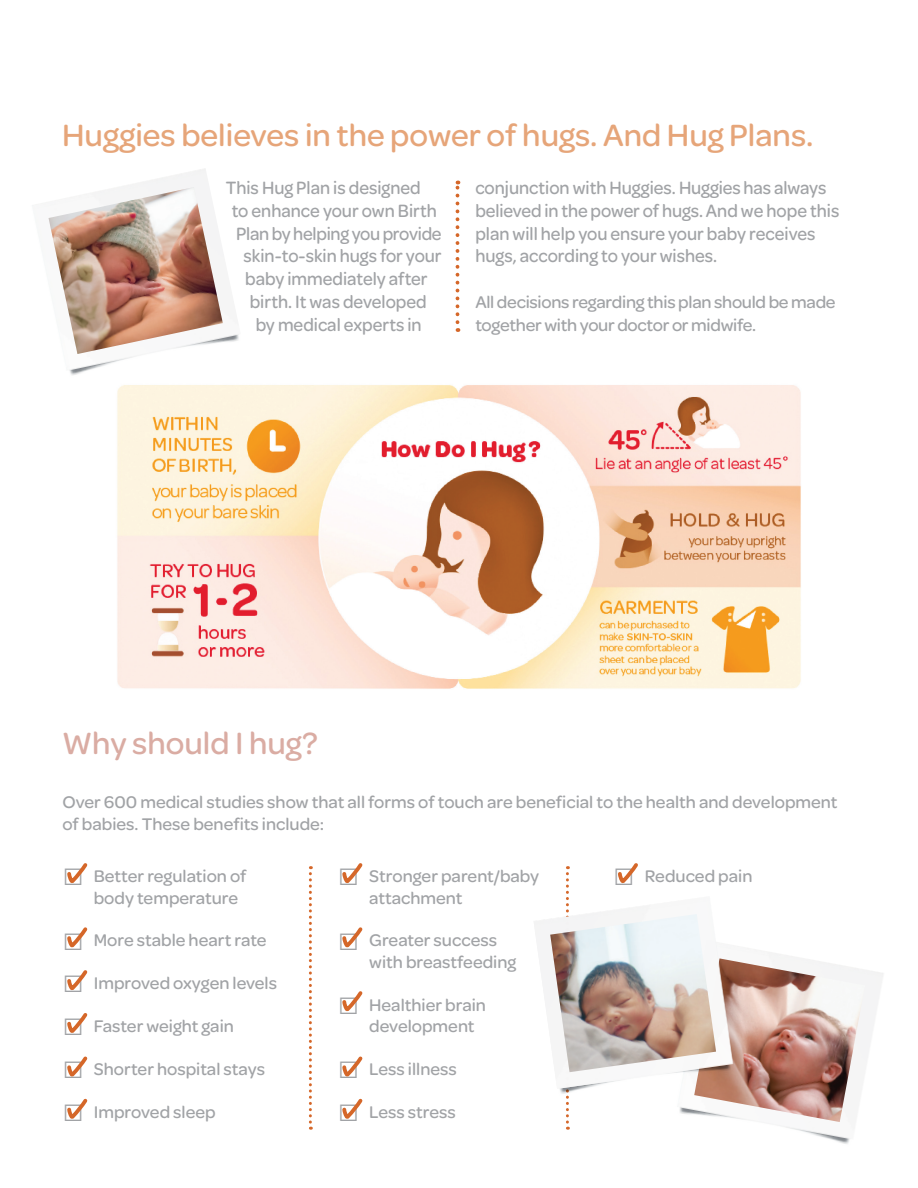
<style>
.page{position:relative;width:918px;height:1188px;background:#fff}
.page>*{position:absolute;margin:0;border:0;box-sizing:border-box;transform-origin:0 0}
.t1{font:500 32.7px "Omnes Huggies";color:#e6a579}
.t2{font:500 32.7px "Omnes Huggies";color:#daaca3}
.t3{font:500 19.05px/22.8px "Omnes Huggies";color:#a1a3a6;scale:.95 1}
.t4{font:500 18px/21.6px "Omnes Huggies";color:#a1a3a6}
.s1{font-family:"Arial";font-weight:400;font-size:35.7px}
</style>
<div class="page">
<svg style="left:566px;top:866px;width:3px;height:264px"></svg>
<svg style="left:456px;top:181px;width:3px;height:141px"></svg>
<svg style="left:309px;top:866px;width:3px;height:264px"></svg>
<svg style="left:342px;top:863px;width:21px;height:20px"></svg>
<svg style="left:67px;top:863px;width:21px;height:20px"></svg>
<svg style="left:67px;top:927px;width:21px;height:21px"></svg>
<svg style="left:67px;top:970px;width:21px;height:21px"></svg>
<svg style="left:67px;top:1013px;width:21px;height:20px"></svg>
<svg style="left:67px;top:1056px;width:21px;height:21px"></svg>
<svg style="left:67px;top:1098px;width:21px;height:21px"></svg>
<svg style="left:342px;top:927px;width:21px;height:21px"></svg>
<svg style="left:342px;top:991px;width:21px;height:21px"></svg>
<svg style="left:618px;top:863px;width:20px;height:21px"></svg>
<svg style="left:342px;top:1056px;width:21px;height:21px"></svg>
<svg style="left:342px;top:1098px;width:21px;height:21px"></svg>
<img style="left:48px;top:169px;width:191px;height:206px">
<img style="left:49px;top:187px;width:174px;height:167px">
<img style="left:679px;top:948px;width:204px;height:196px">
<img style="left:694px;top:958px;width:171px;height:164px">
<img style="left:534px;top:896px;width:200px;height:200px">
<img style="left:550px;top:914px;width:166px;height:158px">
<img style="left:117px;top:385px;width:684px;height:304px">
<h1 class="t1" style="left:62px;top:112px;width:753px">Huggies believes in the power of hugs. And Hug Plans.</h1>
<p class="t3" style="left:226px;top:175px;width:207px">This Hug Plan is designed</p>
<p class="t3" style="left:232px;top:198px;width:218px">to enhance your own Birth</p>
<p class="t3" style="left:236px;top:221px;width:218px">Plan by helping you provide</p>
<p class="t3" style="left:244px;top:244px;width:210px">skin-to-skin hugs for your</p>
<p class="t3" style="left:245px;top:266px;width:194px">baby immediately after</p>
<p class="t3" style="left:250px;top:289px;width:188px">birth. It was developed</p>
<p class="t3" style="left:256px;top:312px;width:176px">by medical experts in</p>
<p class="t3" style="left:475px;top:175px;width:385px">conjunction with Huggies. Huggies has always believed in the power of hugs. And we hope this plan will help you ensure your baby receives hugs, according to your wishes.</p>
<p class="t4" style="left:475px;top:290px;width:362px;line-height:22.8px">All decisions regarding this plan should be made together with your doctor or midwife.</p>
<h1 class="t2" style="left:62px;top:720px;width:257px">Why should I hug?</h1>
<p class="t4" style="left:62px;top:790px;width:777px">Over 600 medical studies show that all forms of touch are beneficial to the health and development of babies. These benefits include:</p>
<p class="t4" style="left:94px;top:864px;width:154px;text-indent:-31px"><span class="s1">□</span> Better regulation of body temperature</p>
<p class="t4" style="left:62px;top:929px;width:206px"><span class="s1">□</span> More stable heart rate</p>
<p class="t4" style="left:62px;top:971px;width:216px"><span class="s1">□</span> Improved oxygen levels</p>
<p class="t4" style="left:62px;top:1014px;width:173px"><span class="s1">□</span> Faster weight gain</p>
<p class="t4" style="left:62px;top:1057px;width:204px"><span class="s1">□</span> Shorter hospital stays</p>
<p class="t4" style="left:62px;top:1100px;width:155px"><span class="s1">□</span> Improved sleep</p>
<p class="t4" style="left:369px;top:864px;width:171px;text-indent:-31px"><span class="s1">□</span> Stronger parent/baby attachment</p>
<p class="t4" style="left:369px;top:929px;width:149px;text-indent:-31px"><span class="s1">□</span> Greater success with breastfeeding</p>
<p class="t4" style="left:369px;top:993px;width:118px;text-indent:-31px"><span class="s1">□</span> Healthier brain development</p>
<p class="t4" style="left:338px;top:1057px;width:121px"><span class="s1">□</span> Less illness</p>
<p class="t4" style="left:338px;top:1100px;width:120px"><span class="s1">□</span> Less stress</p>
<p class="t4" style="left:613px;top:864px;width:141px"><span class="s1">□</span> Reduced pain</p>
</div>
